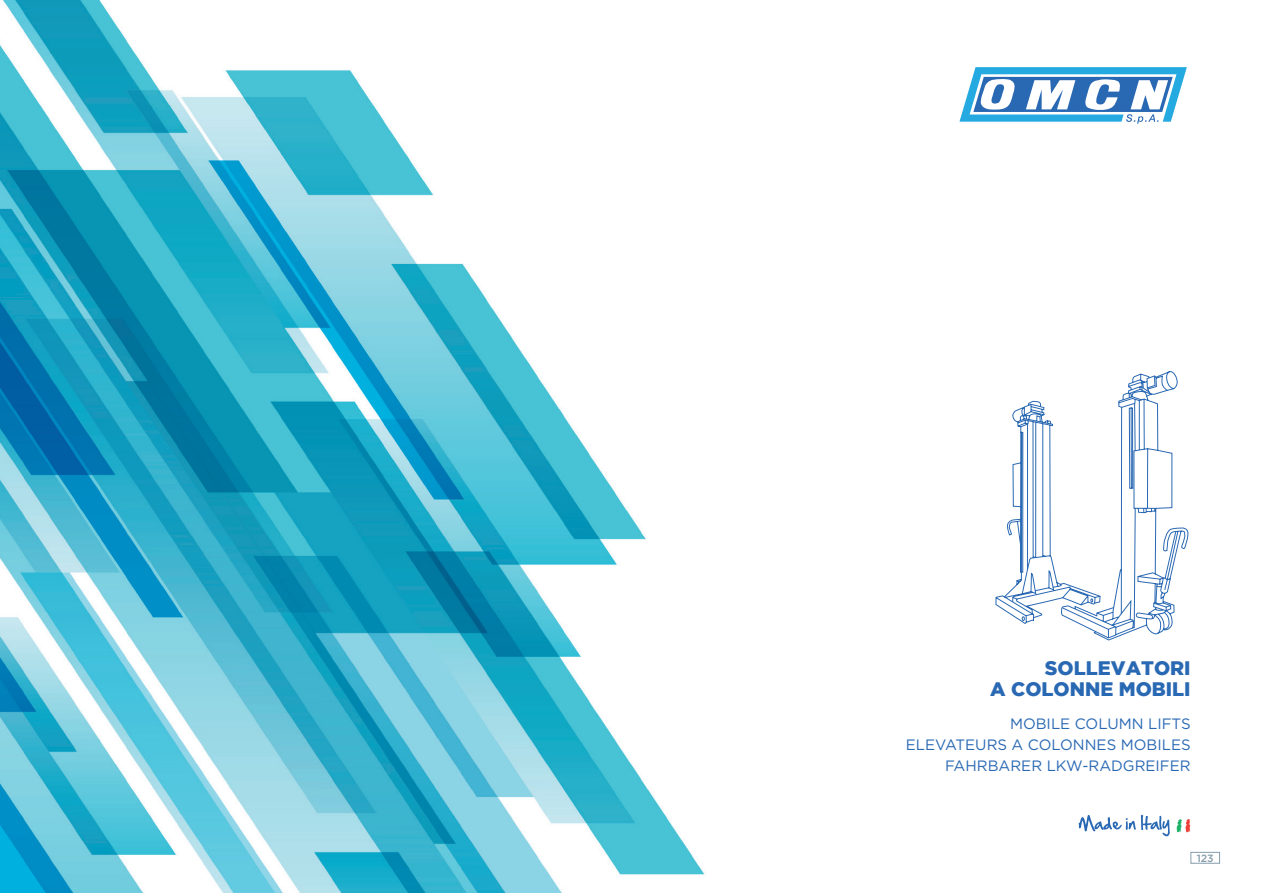
<style>
.page{position:relative;width:1263px;height:893px;background:#fff}
.page>*{position:absolute;margin:0;border:0;box-sizing:border-box;transform-origin:0 0}
.t1{font:900 19.5px/21px "Gotham";color:#2968b3;text-align:right}
.t2{font:15px/21px "Gotham";color:#2968b3;text-align:right}
.t3{font:500 10.5px "Gotham";color:#849dab}
</style>
<div class="page">
<svg style="left:1079px;top:815px;width:91px;height:21px"></svg>
<svg style="left:1176px;top:819px;width:15px;height:14px"></svg>
<div style="left:1191px;top:852px;width:29px;height:11px;background:#fff;border:1px solid #849dab"></div>
<img style="left:0;top:0;width:705px;height:893px">
<svg style="left:995px;top:371px;width:193px;height:269px"></svg>
<svg style="left:959px;top:67px;width:228px;height:57px"></svg>
<h1 class="t1" style="left:990px;top:657px;width:202px">SOLLEVATORI<br>A COLONNE MOBILI</h1>
<p class="t2" style="left:906px;top:713px;width:286px">MOBILE COLUMN LIFTS<br>ELEVATEURS A COLONNES MOBILES<br>FAHRBARER LKW-RADGREIFER</p>
<p class="t3" style="left:1197px;top:852px;width:18px">123</p>
</div>
